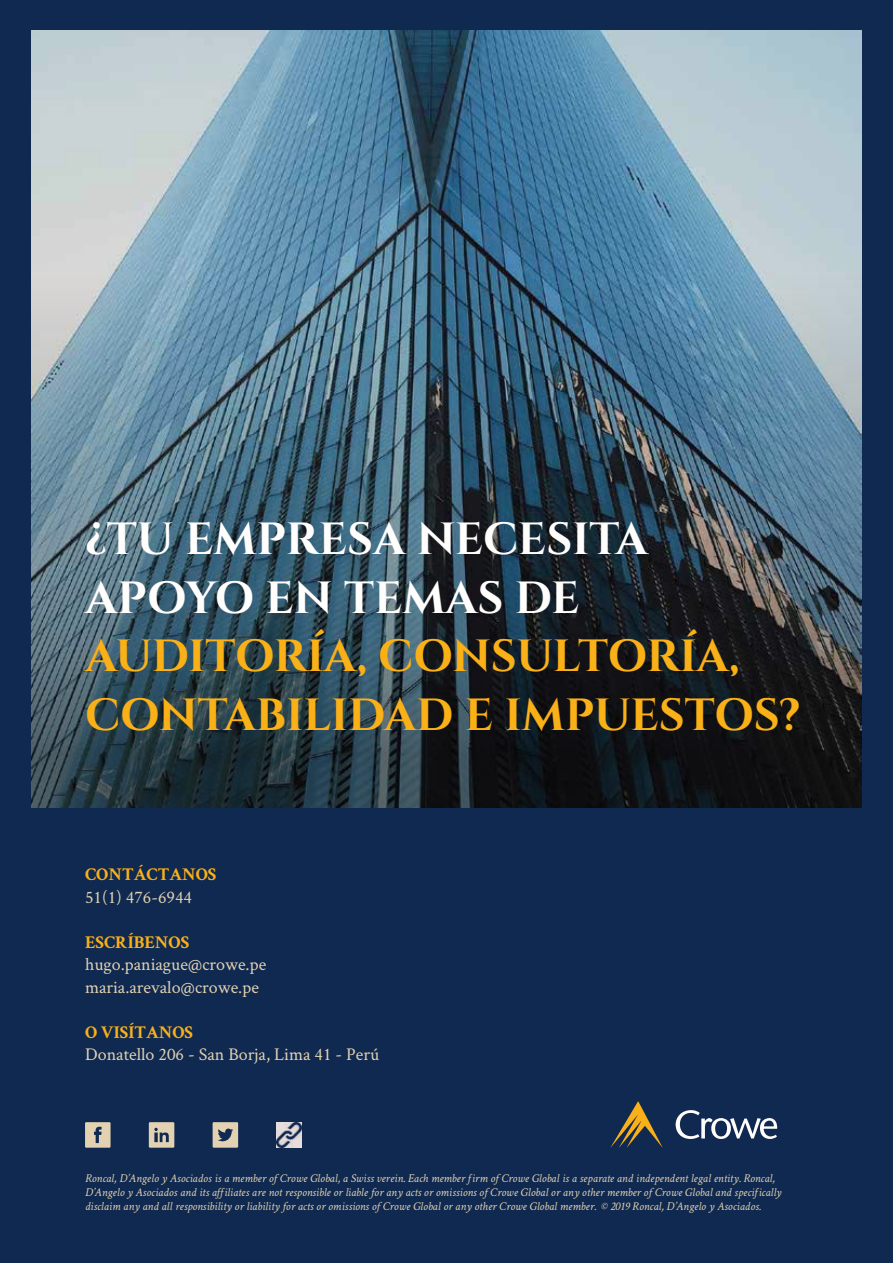
<style>
.page{position:relative;width:893px;height:1263px;background:#102951}
.page>*{position:absolute;margin:0;border:0;box-sizing:border-box;transform-origin:0 0}
.t1{font:700 45px/58.5px "Cinzel";letter-spacing:-.005em;color:#fab017}
.t2{font:700 45px/58.5px "Cinzel";color:#fffefd}
.t3{font:18px/22.5px "Crimson Text";color:#e2d2b1}
.t4{font:700 18px "Crimson Text";color:#fab017}
.t5{font:italic 12px/14.4px "Crimson Text";color:#e2d2b1}
</style>
<div class="page">
<img style="left:276px;top:1122px;width:26px;height:26px">
<img style="left:32px;top:31px;width:829px;height:777px">
<svg style="left:676px;top:1110px;width:101px;height:29px"></svg>
<svg style="left:610px;top:1101px;width:53px;height:47px"></svg>
<div style="left:85px;top:1122px;width:26px;height:26px;background:#e2d2b1"></div>
<svg style="left:94px;top:1127px;width:8px;height:16px"></svg>
<div style="left:149px;top:1122px;width:25px;height:26px;background:#e2d2b1"></div>
<svg style="left:154px;top:1128px;width:15px;height:14px"></svg>
<div style="left:213px;top:1122px;width:25px;height:26px;background:#e2d2b1"></div>
<svg style="left:218px;top:1128px;width:15px;height:13px"></svg>
<h1 class="t2" style="left:85px;top:510px;width:564px">¿TU EMPRESA NECESITA<br>APOYO EN TEMAS DE</h1>
<h1 class="t1" style="left:85px;top:627px;width:717px">AUDITORÍA, CONSULTORÍA,<br>CONTABILIDAD E IMPUESTOS?</h1>
<h2 class="t4" style="left:85px;top:863px;width:133px">CONTÁCTANOS</h2>
<h2 class="t3" style="left:85px;top:885px;width:108px">51(1) 476-6944</h2>
<h2 class="t4" style="left:85px;top:931px;width:106px">ESCRÍBENOS</h2>
<h2 class="t3" style="left:85px;top:952px;width:183px">hugo.paniague@crowe.pe maria.arevalo@crowe.pe</h2>
<h2 class="t4" style="left:85px;top:1021px;width:110px">O VISÍTANOS</h2>
<h2 class="t3" style="left:85px;top:1042px;width:296px">Donatello 206 - San Borja, Lima 41 - Perú</h2>
<p class="t5" style="left:85px;top:1170px;width:698px">Roncal, D’Angelo y Asociados is a member of Crowe Global, a Swiss verein. Each member firm of Crowe Global is a separate and independent legal entity. Roncal,<br>D’Angelo y Asociados and its affiliates are not responsible or liable for any acts or omissions of Crowe Global or any other member of Crowe Global and specifically disclaim any and all responsibility or liability for acts or omissions of Crowe Global or any other Crowe Global member. © 2019 Roncal, D’Angelo y Asociados.</p>
</div>
